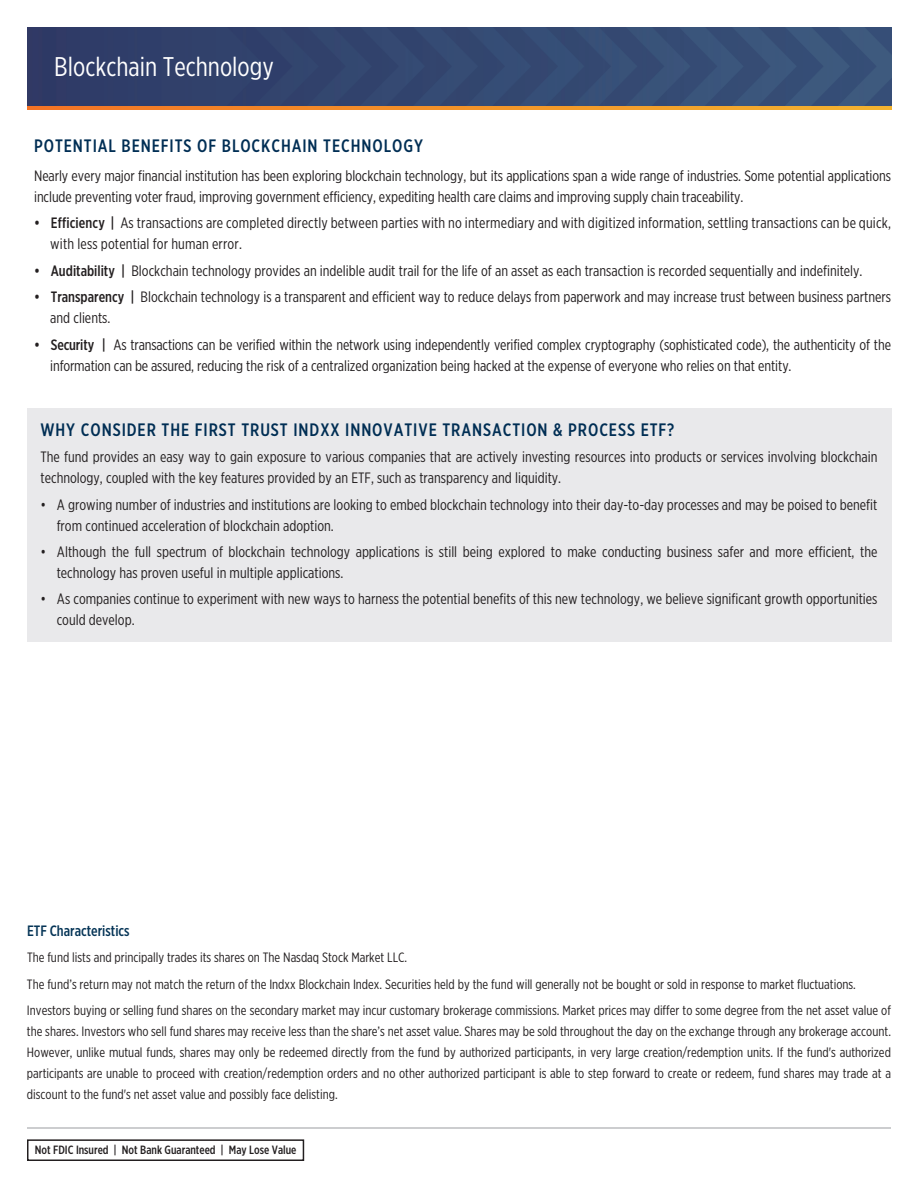
<style>
.page{position:relative;width:918px;height:1188px;background:#fff}
.page>*{position:absolute;margin:0;border:0;box-sizing:border-box;transform-origin:0 0}
.t1{font:27px "Gotham X Narrow";color:#fff}
.t2{font:500 18px "Gotham X Narrow";letter-spacing:.05em;color:#002e54}
.t3{font:15px/21px "Gotham X Narrow";color:#231f20}
.t4{font:500 15px "Gotham X Narrow";color:#063557}
.t5{font:13.5px/21px "Gotham X Narrow";color:#231f20}
.t6{font:500 12px "Gotham X Narrow";color:#231f20}
.s1{font-weight:500}
</style>
<div class="page">
<img style="left:27px;top:27px;width:864px;height:80px">
<div style="left:27px;top:1139px;width:277px;height:22px;border:2px solid #231f20"></div>
<hr style="left:27px;top:1127px;width:864px;height:2px;background:#bcbdc0">
<svg style="left:27px;top:107px;width:864px;height:2px;background:#f29329"></svg>
<div style="left:27px;top:408px;width:864px;height:234px;background:#e9e9eb"></div>
<h1 class="t1" style="left:54px;top:57px;width:221px">Blockchain Technology</h1>
<p class="t2" style="left:34px;top:140px;width:390px">POTENTIAL BENEFITS OF BLOCKCHAIN TECHNOLOGY</p>
<p class="t3" style="left:34px;top:166px;width:858px">Nearly every major financial institution has been exploring blockchain technology, but its applications span a wide range of industries. Some potential applications include preventing voter fraud, improving government efficiency, expediting health care claims and improving supply chain traceability.</p>
<p class="t3" style="left:50px;top:214px;width:842px;text-indent:-16px"><span class="s1">• Efficiency |</span> As transactions are completed directly between parties with no intermediary and with digitized information, settling transactions can be quick, with less potential for human error.</p>
<p class="t3" style="left:34px;top:261px;width:830px"><span class="s1">• Auditability |</span> Blockchain technology provides an indelible audit trail for the life of an asset as each transaction is recorded sequentially and indefinitely.</p>
<p class="t3" style="left:50px;top:287px;width:842px;text-indent:-16px"><span class="s1">• Transparency |</span> Blockchain technology is a transparent and efficient way to reduce delays from paperwork and may increase trust between business partners and clients.</p>
<p class="t3" style="left:50px;top:335px;width:842px;text-indent:-16px"><span class="s1">• Security |</span> As transactions can be verified within the network using independently verified complex cryptography (sophisticated code), the authenticity of the information can be assured, reducing the risk of a centralized organization being hacked at the expense of everyone who relies on that entity.</p>
<p class="t2" style="left:41px;top:423px;width:635px">WHY CONSIDER THE FIRST TRUST INDXX INNOVATIVE TRANSACTION &amp; PROCESS ETF?</p>
<p class="t3" style="left:41px;top:447px;width:838px">The fund provides an easy way to gain exposure to various companies that are actively investing resources into products or services involving blockchain technology, coupled with the key features provided by an ETF, such as transparency and liquidity.</p>
<p class="t3" style="left:57px;top:495px;width:822px;text-indent:-16px">• A growing number of industries and institutions are looking to embed blockchain technology into their day-to-day processes and may be poised to benefit from continued acceleration of blockchain adoption.</p>
<p class="t3" style="left:57px;top:542px;width:822px;text-indent:-16px">• Although the full spectrum of blockchain technology applications is still being explored to make conducting business safer and more efficient, the technology has proven useful in multiple applications.</p>
<p class="t3" style="left:57px;top:590px;width:822px;text-indent:-16px">• As companies continue to experiment with new ways to harness the potential benefits of this new technology, we believe significant growth opportunities could develop.</p>
<p class="t4" style="left:27px;top:925px;width:104px">ETF Characteristics</p>
<p class="t5" style="left:27px;top:945px;width:865px;line-height:26.4px">The fund lists and principally trades its shares on The Nasdaq Stock Market LLC.<br>The fund’s return may not match the return of the Indxx Blockchain Index. Securities held by the fund will generally not be bought or sold in response to market fluctuations.<br>Investors buying or selling fund shares on the secondary market may incur customary brokerage commissions. Market prices may differ to some degree from the net asset value of</p>
<p class="t5" style="left:27px;top:1022px;width:866px;text-align:justify">the shares. Investors who sell fund shares may receive less than the share’s net asset value. Shares may be sold throughout the day on the exchange through any brokerage account.<br>However, unlike mutual funds, shares may only be redeemed directly from the fund by authorized participants, in very large creation/redemption units. If the fund's authorized participants are unable to proceed with creation/redemption orders and no other authorized participant is able to step forward to create or redeem, fund shares may trade at a discount to the fund's net asset value and possibly face delisting.</p>
<p class="t6" style="left:35px;top:1145px;width:263px">Not FDIC Insured | Not Bank Guaranteed | May Lose Value</p>
</div>
